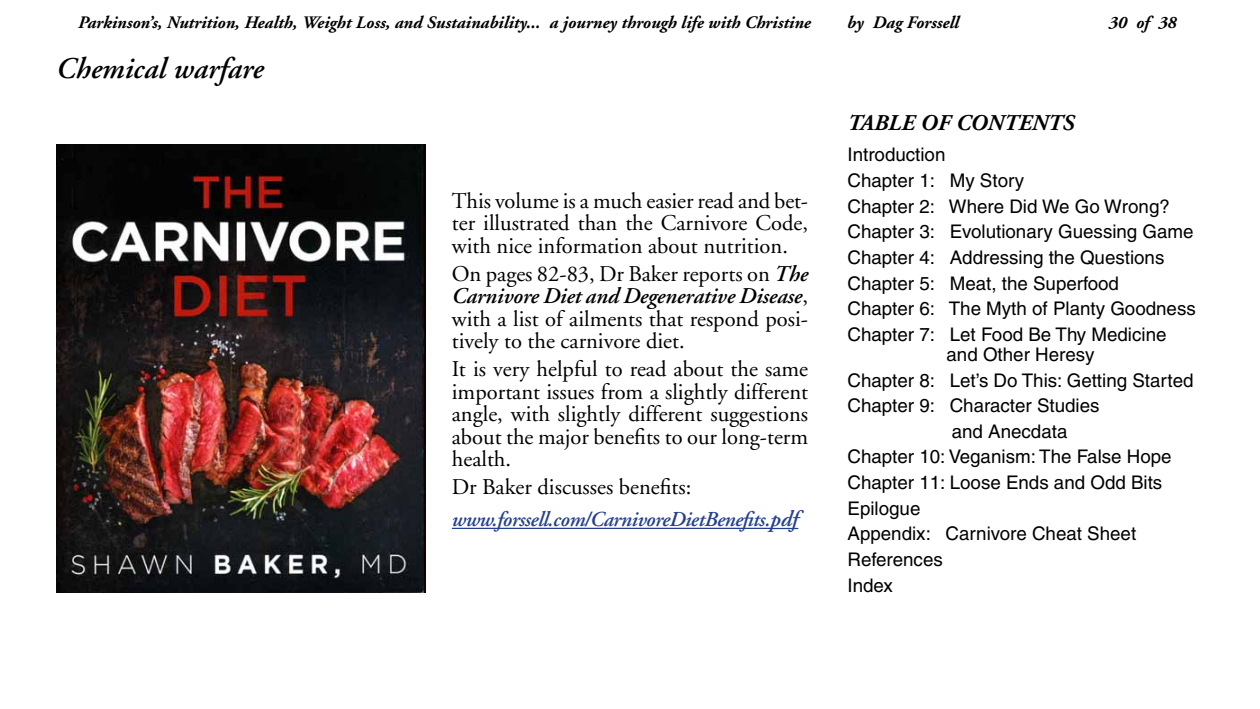
<style>
.page{position:relative;width:1260px;height:709px;background:#fff}
.page>*{position:absolute;margin:0;border:0;box-sizing:border-box;transform-origin:0 0}
.t1{font:italic 600 30px "Adobe Garamond";color:#000}
.t2{font:22.5px/22.5px "Adobe Garamond";color:#000;text-align:justify}
.t3{font:italic 700 22.5px "Adobe Garamond";color:#000}
.t4{font:italic 600 21.25px "Adobe Garamond";letter-spacing:-.02em;color:#25408f}
.t5{font:18.75px/25.6px "Helvetica";color:#000}
.t6{font:italic 700 17.5px "Adobe Garamond";color:#000}
.s1{font-weight:600;font-style:italic}
.s2{font-size:22.5px}
</style>
<div class="page">
<img style="left:56px;top:145px;width:370px;height:447px">
<hr style="left:452px;top:528px;width:318px;height:1px;background:#25408f">
<svg style="left:770px;top:528px;width:28px;height:1px"></svg>
<p class="t6" style="left:78px;top:13px;width:734px">Parkinson’s, Nutrition, Health, Weight Loss, and Sustainability... a journey through life with Christine</p>
<p class="t6" style="left:847px;top:13px;width:113px">by Dag Forssell</p>
<p class="t6" style="left:1109px;top:13px;width:70px">30 of 38</p>
<h1 class="t1" style="left:56px;top:52px;width:209px">Chemical warfare</h1>
<p class="t2" style="left:452px;top:190px;width:358px">This volume is a much easier read and bet&shy;ter illustrated than the Carnivore Code, with nice information about nutrition.</p>
<p class="t2" style="left:452px;top:263px;width:358px">On pages 82-83, Dr Baker reports on <span class="s1">The Carnivore Diet and Degenerative Disease</span>, with a list of ailments that respond posi&shy;tively to the carnivore diet.</p>
<p class="t2" style="left:452px;top:358px;width:358px">It is very helpful to read about the same important issues from a slightly different angle, with slightly different suggestions about the major benefits to our long-term health.</p>
<p class="t2" style="left:452px;top:477px;width:241px">Dr Baker discusses benefits:</p>
<p class="t4" style="left:452px;top:508px;width:348px">www.forssell.com/CarnivoreDietBenefits.<span class="s2">pdf</span></p>
<p class="t3" style="left:847px;top:111px;width:228px">TABLE OF CONTENTS</p>
<p class="t5" style="left:848px;top:142px;width:350px">Introduction<br>Chapter 1: My Story<br>Chapter 2: Where Did We Go Wrong?<br>Chapter 3: Evolutionary Guessing Game<br>Chapter 4: Addressing the Questions<br>Chapter 5: Meat, the Superfood<br>Chapter 6: The Myth of Planty Goodness<br>Chapter 7: Let Food Be Thy Medicine</p>
<p class="t5" style="left:947px;top:341px;width:149px">and Other Heresy</p>
<p class="t5" style="left:848px;top:367px;width:348px">Chapter 8: Let’s Do This: Getting Started</p>
<p class="t5" style="left:848px;top:393px;width:254px">Chapter 9: Character Studies</p>
<p class="t5" style="left:952px;top:418px;width:117px">and Anecdata</p>
<p class="t5" style="left:848px;top:444px;width:326px">Chapter 10: Veganism: The False Hope</p>
<p class="t5" style="left:848px;top:469px;width:316px">Chapter 11: Loose Ends and Odd Bits</p>
<p class="t5" style="left:848px;top:495px;width:74px">Epilogue</p>
<p class="t5" style="left:848px;top:521px;width:290px">Appendix: Carnivore Cheat Sheet</p>
<p class="t5" style="left:848px;top:546px;width:97px">References</p>
<p class="t5" style="left:848px;top:572px;width:47px">Index</p>
</div>
